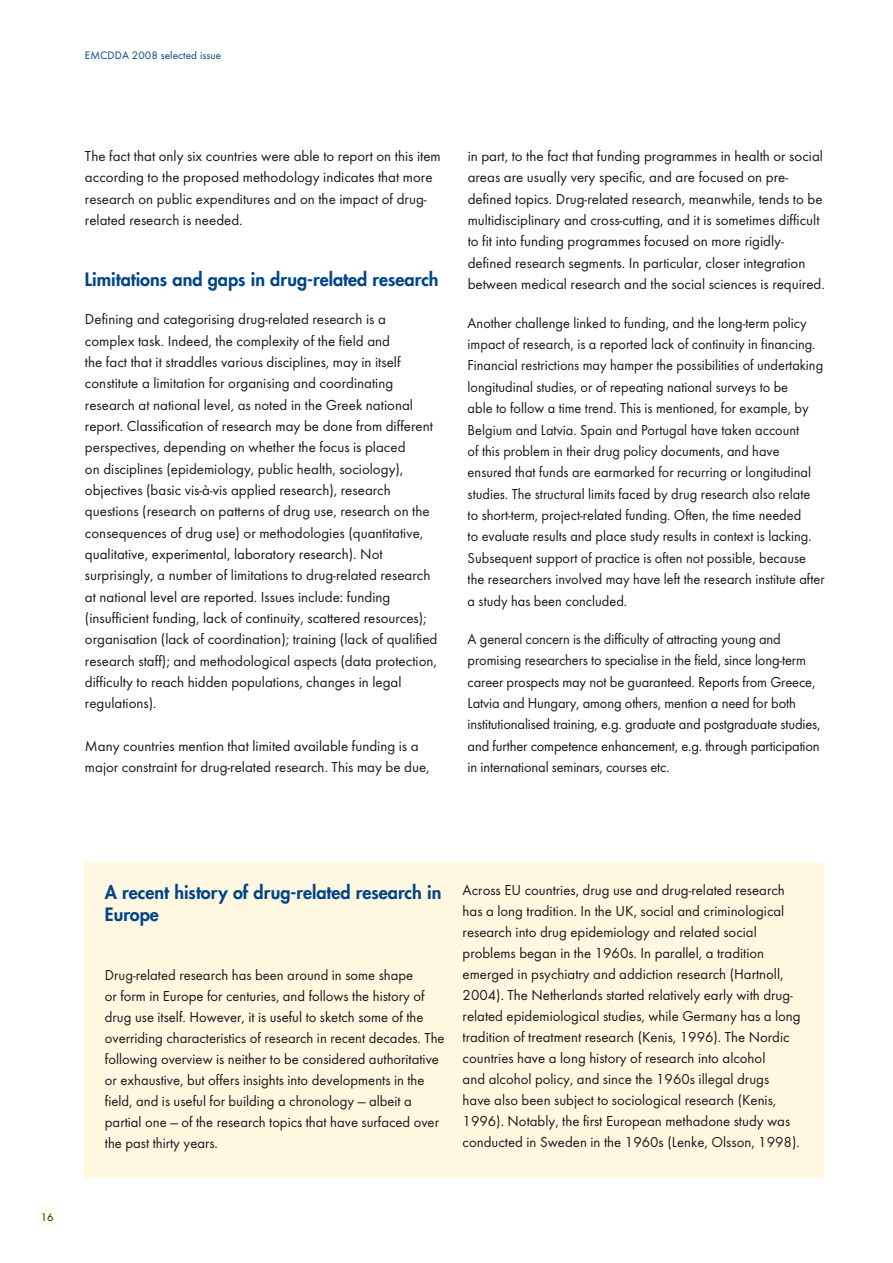
<style>
.page{position:relative;width:893px;height:1263px;background:#fff}
.page>*{position:absolute;margin:0;border:0;box-sizing:border-box;transform-origin:0 0}
.t1{font:800 18px/21.6px "Futura LT";color:#004588}
.t2{font:15px/21.3px "Futura Greek";color:#1a171b}
.t3{font:15px/21.3px "Futura Greek";color:#1a171b;scale:.96 1}
.t4{font:11.25px "Futura Greek";letter-spacing:.01em;color:#004588}
.t5{font:11.25px "Futura Greek";color:#1a171b}
</style>
<div class="page">
<div style="left:37px;top:1206px;width:21px;height:21px;background:#fffbed;border-radius:50%"></div>
<div style="left:84px;top:862px;width:740px;height:316px;background:#fff8e0"></div>
<p class="t4" style="left:85px;top:49px;width:138px">EMCDDA 2008 selected issue</p>
<p class="t2" style="left:85px;top:146px;width:357px">The fact that only six countries were able to report on this item according to the proposed methodology indicates that more research on public expenditures and on the impact of drug&shy;related research is needed.</p>
<p class="t1" style="left:85px;top:268px;width:355px">Limitations and gaps in drug-related research</p>
<p class="t2" style="left:85px;top:309px;width:354px">Defining and categorising drug-related research is a complex task. Indeed, the complexity of the field and<br>the fact that it straddles various disciplines, may in itself constitute a limitation for organising and coordinating research at national level, as noted in the Greek national report. Classification of research may be done from different perspectives, depending on whether the focus is placed<br>on disciplines (epidemiology, public health, sociology), objectives (basic vis-à-vis applied research), research questions (research on patterns of drug use, research on the consequences of drug use) or methodologies (quantitative, qualitative, experimental, laboratory research). Not surprisingly, a number of limitations to drug-related research at national level are reported. Issues include: funding (insufficient funding, lack of continuity, scattered resources); organisation (lack of coordination); training (lack of qualified research staff); and methodological aspects (data protection, difficulty to reach hidden populations, changes in legal regulations).</p>
<p class="t2" style="left:85px;top:736px;width:346px">Many countries mention that limited available funding is a major constraint for drug-related research. This may be due,</p>
<p class="t2" style="left:468px;top:146px;width:359px">in part, to the fact that funding programmes in health or social areas are usually very specific, and are focused on pre&shy;defined topics. Drug-related research, meanwhile, tends to be multidisciplinary and cross-cutting, and it is sometimes difficult to fit into funding programmes focused on more rigidly&shy;defined research segments. In particular, closer integration between medical research and the social sciences is required.</p>
<p class="t3" style="left:468px;top:312px;width:373px">Another challenge linked to funding, and the long-term policy impact of research, is a reported lack of continuity in financing.<br>Financial restrictions may hamper the possibilities of undertaking longitudinal studies, or of repeating national surveys to be<br>able to follow a time trend. This is mentioned, for example, by Belgium and Latvia. Spain and Portugal have taken account<br>of this problem in their drug policy documents, and have ensured that funds are earmarked for recurring or longitudinal studies. The structural limits faced by drug research also relate to short-term, project-related funding. Often, the time needed<br>to evaluate results and place study results in context is lacking.<br>Subsequent support of practice is often not possible, because the researchers involved may have left the research institute after a study has been concluded.</p>
<p class="t2" style="left:468px;top:629px;width:354px">A general concern is the difficulty of attracting young and promising researchers to specialise in the field, since long-term career prospects may not be guaranteed. Reports from Greece, Latvia and Hungary, among others, mention a need for both institutionalised training, e.g. graduate and postgraduate studies, and further competence enhancement, e.g. through participation in international seminars, courses etc.</p>
<p class="t5" style="left:41px;top:1211px;width:14px">16</p>
<p class="t1" style="left:105px;top:881px;width:338px">A recent history of drug-related research in<br>Europe</p>
<p class="t2" style="left:105px;top:965px;width:341px">Drug-related research has been around in some shape<br>or form in Europe for centuries, and follows the history of drug use itself. However, it is useful to sketch some of the overriding characteristics of research in recent decades. The following overview is neither to be considered authoritative or exhaustive, but offers insights into developments in the field, and is useful for building a chronology — albeit a partial one — of the research topics that have surfaced over the past thirty years.</p>
<p class="t2" style="left:463px;top:880px;width:340px">Across EU countries, drug use and drug-related research has a long tradition. In the UK, social and criminological research into drug epidemiology and related social problems began in the 1960s. In parallel, a tradition emerged in psychiatry and addiction research (Hartnoll, 2004). The Netherlands started relatively early with drug&shy;related epidemiological studies, while Germany has a long tradition of treatment research (Kenis, 1996). The Nordic countries have a long history of research into alcohol<br>and alcohol policy, and since the 1960s illegal drugs have also been subject to sociological research (Kenis, 1996). Notably, the first European methadone study was conducted in Sweden in the 1960s (Lenke, Olsson, 1998).</p>
</div>
